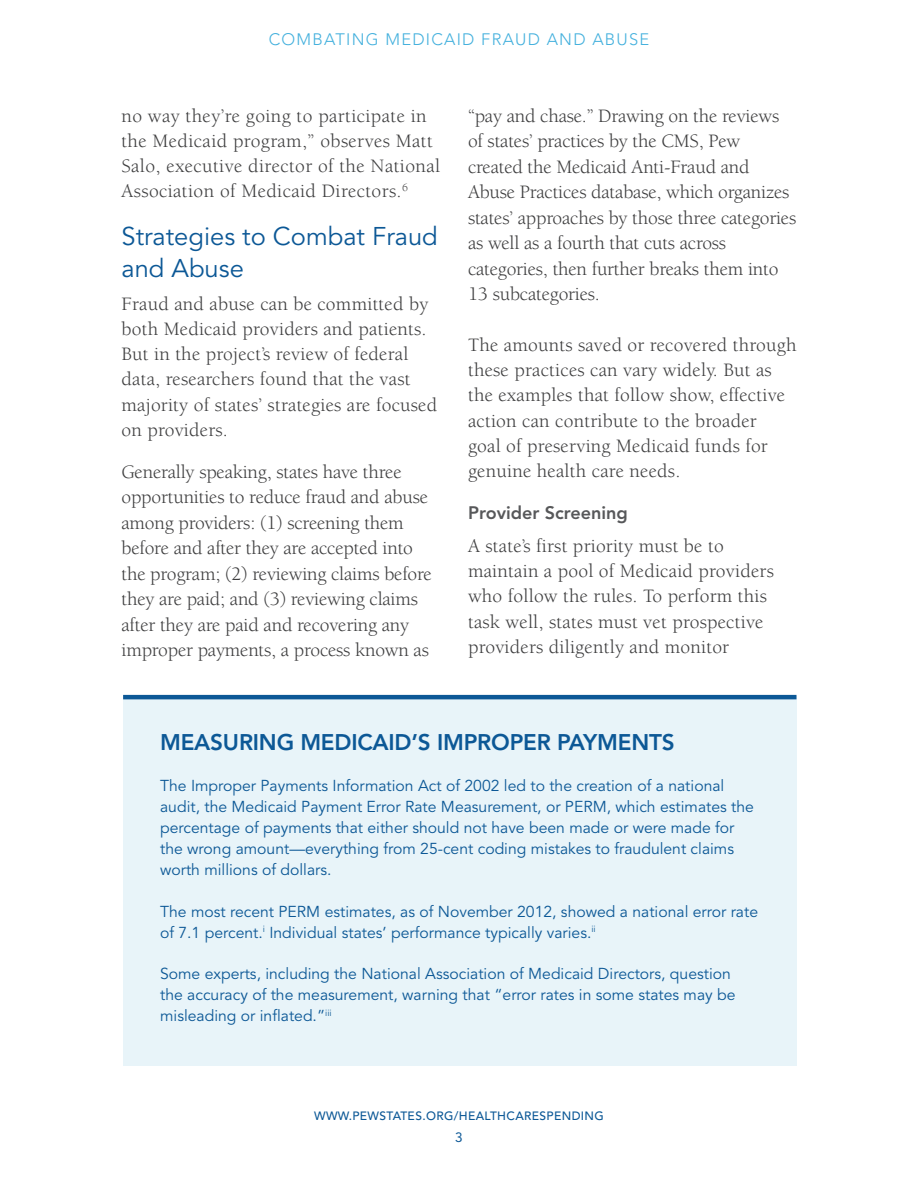
<style>
.page{position:relative;width:918px;height:1188px;background:#fff}
.page>*{position:absolute;margin:0;border:0;box-sizing:border-box;transform-origin:0 0}
.t1{font:25.5px/31.5px "Avenir LT Std";color:#0c5896}
.SIDEBAR_H1{font:800 22.5px "Avenir LT Std";letter-spacing:-.01em;color:#0c5896}
.BODY_text{font:19.5px/25.2px "Berkeley Std";letter-spacing:.01em;color:#3e3e3f}
.BODY_text-2{font:19.5px/25.5px "Berkeley Std";letter-spacing:-.01em;color:#3e3e3f}
.t2{font:800 18px "Avenir LT Std";color:#57585a}
.SECTION_header{font:300 16.5px "Avenir LT Std";letter-spacing:.075em;color:#43b0dd}
.SIDEBAR_text{font:15.75px/21px "Avenir LT Std";color:#0c5896}
.FOOTER_pagenumber_le{font:13.5px "Avenir LT Std";color:#0c5896}
.FOOTER_left{font:500 12px "Avenir LT Std";letter-spacing:.03em;color:#0c5896}
</style>
<div class="page">
<div style="left:123px;top:696px;width:673px;height:369px;background:#e8f4f9"></div>
<hr style="left:123px;top:695px;width:674px;height:4px;background:#0c5896">
<p class="SECTION_header" style="left:269px;top:30px;width:382px">COMBATING MEDICAID FRAUD AND ABUSE</p>
<p class="BODY_text" style="left:122px;top:103px;width:320px">no way they’re going to participate in the Medicaid program,” observes Matt Salo, executive director of the National Association of Medicaid Directors.<sup>6</sup></p>
<h1 class="t1" style="left:122px;top:221px;width:318px">Strategies to Combat Fraud and Abuse</h1>
<p class="BODY_text" style="left:122px;top:291px;width:317px">Fraud and abuse can be committed by both Medicaid providers and patients.<br>But in the project’s review of federal data, researchers found that the vast majority of states’ strategies are focused on providers.</p>
<p class="BODY_text-2" style="left:122px;top:459px;width:312px">Generally speaking, states have three opportunities to reduce fraud and abuse among providers: (1) screening them before and after they are accepted into the program; (2) reviewing claims before they are paid; and (3) reviewing claims after they are paid and recovering any improper payments, a process known as</p>
<p class="BODY_text-2" style="left:468px;top:103px;width:330px">“pay and chase.” Drawing on the reviews of states’ practices by the CMS, Pew created the Medicaid Anti-Fraud and Abuse Practices database, which organizes states’ approaches by those three categories as well as a fourth that cuts across categories, then further breaks them into 13 subcategories.</p>
<p class="BODY_text" style="left:468px;top:333px;width:330px">The amounts saved or recovered through these practices can vary widely. But as the examples that follow show, effective action can contribute to the broader<br>goal of preserving Medicaid funds for genuine health care needs.</p>
<h3 class="t2" style="left:468px;top:502px;width:161px">Provider Screening</h3>
<p class="BODY_text" style="left:468px;top:534px;width:307px">A state’s first priority must be to maintain a pool of Medicaid providers who follow the rules. To perform this task well, states must vet prospective providers diligently and monitor</p>
<p class="SIDEBAR_H1" style="left:160px;top:729px;width:516px">MEASURING MEDICAID’S IMPROPER PAYMENTS</p>
<p class="SIDEBAR_text" style="left:160px;top:776px;width:595px">The Improper Payments Information Act of 2002 led to the creation of a national audit, the Medicaid Payment Error Rate Measurement, or PERM, which estimates the percentage of payments that either should not have been made or were made for the wrong amount—everything from 25-cent coding mistakes to fraudulent claims worth millions of dollars.</p>
<p class="SIDEBAR_text" style="left:160px;top:901px;width:599px">The most recent PERM estimates, as of November 2012, showed a national error rate of 7.1 percent.<sup>i</sup> Individual states’ performance typically varies.<sup>ii</sup></p>
<p class="SIDEBAR_text" style="left:160px;top:963px;width:577px">Some experts, including the National Association of Medicaid Directors, question the accuracy of the measurement, warning that “error rates in some states may be misleading or inflated.”<sup>iii</sup></p>
<p class="FOOTER_left" style="left:314px;top:1109px;width:291px">WWW.PEWSTATES.ORG/HEALTHCARESPENDING</p>
<p class="FOOTER_pagenumber_le" style="left:455px;top:1130px;width:9px">3</p>
</div>
